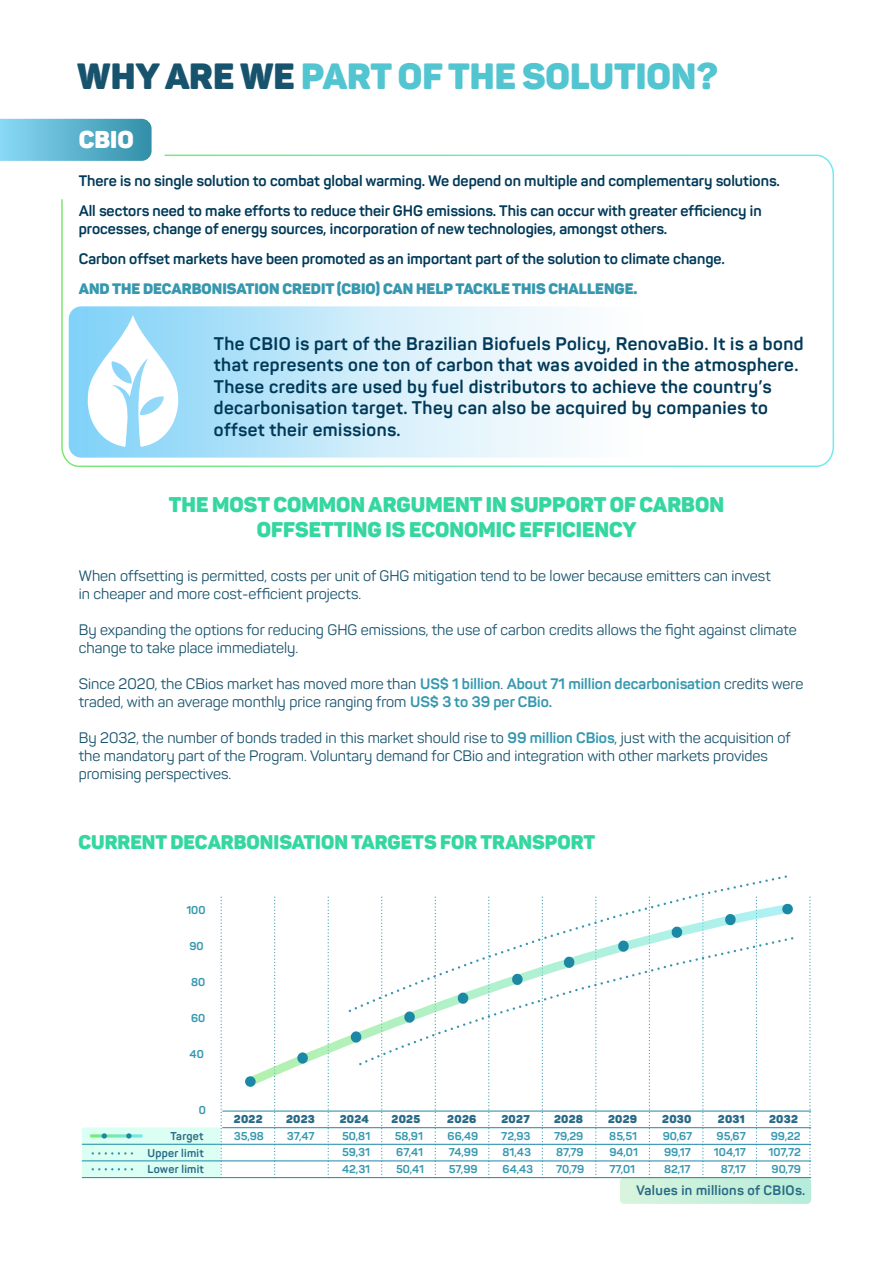
<style>
.page{position:relative;width:893px;height:1263px;background:#fff}
.page>*{position:absolute;margin:0;border:0;box-sizing:border-box;transform-origin:0 0}
.t1{font:900 36px "Panton";color:#52c5d1}
.t2{font:900 24px "Panton";color:#fff}
.t3{font:21px/25.2px "Panton Black Caps";color:#35d7a1;text-align:center}
.t4{font:900 19.5px "Panton";color:#35d7a1}
.t5{font:700 18px/21.6px "Panton";letter-spacing:.025em;color:#013958}
.t6{font:15px/18px "Panton";color:#18536d}
.t7{font:700 15px/30px "Panton";color:#013958}
.t8{font:15px "Panton Black Caps";color:#3598af}
.t9{font:700 13.5px "Panton";letter-spacing:.025em;color:#296a86}
.t10{font:700 11.25px "Panton";color:#3598af}
.t11{font:11.25px "Panton Black Caps";letter-spacing:.025em;color:#296a86}
.t12{font:700 11.25px/16.5px "Panton";letter-spacing:.025em;color:#296a86;text-align:justify}
.s1{color:#18536d}
.s2{font-weight:700;color:#3598af}
</style>
<div class="page">
<svg style="left:0;top:119px;width:152px;height:42px;background:#60b6d0"></svg>
<svg style="left:60px;top:154px;width:775px;height:313px"></svg>
<svg style="left:274px;top:896px;width:1px;height:279px"></svg>
<svg style="left:328px;top:896px;width:1px;height:279px"></svg>
<svg style="left:809px;top:896px;width:1px;height:279px"></svg>
<div style="left:620px;top:1177px;width:191px;height:27px;background:linear-gradient(to right,#d9f4dc,#b7ecda);border-radius:4px"></div>
<hr style="left:222px;top:1111px;width:589px;height:1px;background:#1c88a5">
<hr style="left:222px;top:1127px;width:589px;height:1px;background:#1c88a5">
<hr style="left:82px;top:1144px;width:729px;height:1px;background:#1c88a5">
<hr style="left:82px;top:1160px;width:729px;height:1px;background:#1c88a5">
<hr style="left:82px;top:1177px;width:729px;height:1px;background:#1c88a5">
<svg style="left:253px;top:904px;width:96px;height:181px"></svg>
<div style="left:245px;top:1076px;width:11px;height:11px;background:#1c88a5;border-radius:50%"></div>
<div style="left:297px;top:1052px;width:11px;height:12px;background:#1c88a5;border-radius:50%"></div>
<svg style="left:349px;top:875px;width:444px;height:303px"></svg>
<svg style="left:82px;top:896px;width:140px;height:282px"></svg>
<h1 class="t1" style="left:77px;top:53px;width:642px"><span class="s1">WHY ARE WE</span> PART OF THE SOLUTION?</h1>
<h2 class="t2" style="left:79px;top:124px;width:56px">CBIO</h2>
<p class="t7" style="left:79px;top:166px;width:703px">There is no single solution to combat global warming. We depend on multiple and complementary solutions.<br>All sectors need to make efforts to reduce their GHG emissions. This can occur with greater efficiency in</p>
<p class="t7" style="left:79px;top:214px;width:648px">processes, change of energy sources, incorporation of new technologies, amongst others.<br>Carbon offset markets have been promoted as an important part of the solution to climate change.</p>
<p class="t8" style="left:79px;top:279px;width:560px">AND THE DECARBONISATION CREDIT (CBIO) CAN HELP TACKLE THIS CHALLENGE.</p>
<p class="t5" style="left:214px;top:332px;width:591px">The CBIO is part of the Brazilian Biofuels Policy, RenovaBio. It is a bond that represents one ton of carbon that was avoided in the atmosphere.<br>These credits are used by fuel distributors to achieve the country’s decarbonisation target. They can also be acquired by companies to offset their emissions.</p>
<h3 class="t3" style="left:169px;top:492px;width:557px">THE MOST COMMON ARGUMENT IN SUPPORT OF CARBON<br>OFFSETTING IS ECONOMIC EFFICIENCY</h3>
<p class="t6" style="left:79px;top:566px;width:693px">When offsetting is permitted, costs per unit of GHG mitigation tend to be lower because emitters can invest in cheaper and more cost-efficient projects.</p>
<p class="t6" style="left:79px;top:620px;width:719px">By expanding the options for reducing GHG emissions, the use of carbon credits allows the fight against climate change to take place immediately.</p>
<p class="t6" style="left:79px;top:674px;width:726px">Since 2020, the CBios market has moved more than <span class="s2">US$ 1 billion</span>. <span class="s2">About 71 million decarbonisation</span> credits were traded, with an average monthly price ranging from <span class="s2">US$ 3 to 39 per CBio.</span></p>
<p class="t6" style="left:79px;top:728px;width:714px">By 2032, the number of bonds traded in this market should rise to <span class="s2">99 million CBios</span>, just with the acquisition of the mandatory part of the Program. Voluntary demand for CBio and integration with other markets provides promising perspectives.</p>
<h3 class="t4" style="left:78px;top:830px;width:518px">CURRENT DECARBONISATION TARGETS FOR TRANSPORT</h3>
<p class="t10" style="left:186px;top:903px;width:21px">100</p>
<p class="t10" style="left:189px;top:939px;width:16px">90</p>
<p class="t10" style="left:191px;top:975px;width:16px">80</p>
<p class="t10" style="left:191px;top:1011px;width:16px">60</p>
<p class="t10" style="left:190px;top:1047px;width:16px">40</p>
<p class="t10" style="left:199px;top:1103px;width:9px">0</p>
<p class="t12" style="left:148px;top:1128px;width:58px;text-indent:23px">Target Upper limit Lower limit</p>
<p class="t11" style="left:234px;top:1112px;width:30px">2022</p>
<p class="t11" style="left:286px;top:1112px;width:30px">2023</p>
<p class="t11" style="left:340px;top:1112px;width:31px">2024</p>
<p class="t11" style="left:392px;top:1112px;width:30px">2025</p>
<p class="t11" style="left:447px;top:1112px;width:31px">2026</p>
<p class="t11" style="left:501px;top:1112px;width:30px">2027</p>
<p class="t11" style="left:554px;top:1112px;width:31px">2028</p>
<p class="t11" style="left:608px;top:1112px;width:31px">2029</p>
<p class="t11" style="left:662px;top:1112px;width:31px">2030</p>
<p class="t11" style="left:718px;top:1112px;width:29px">2031</p>
<p class="t11" style="left:769px;top:1112px;width:30px">2032</p>
<p class="t10" style="left:234px;top:1129px;width:32px">35,98</p>
<p class="t10" style="left:287px;top:1129px;width:29px">37,47</p>
<p class="t10" style="left:342px;top:1129px;width:30px">50,81</p>
<p class="t10" style="left:395px;top:1129px;width:30px">58,91</p>
<p class="t10" style="left:448px;top:1129px;width:32px">66,49</p>
<p class="t10" style="left:501px;top:1129px;width:31px">72,93</p>
<p class="t10" style="left:554px;top:1129px;width:31px">79,29</p>
<p class="t10" style="left:609px;top:1129px;width:29px">85,51</p>
<p class="t10" style="left:663px;top:1129px;width:31px">90,67</p>
<p class="t10" style="left:716px;top:1129px;width:31px">95,67</p>
<p class="t10" style="left:771px;top:1129px;width:31px">99,22</p>
<p class="t10" style="left:342px;top:1145px;width:29px">59,31</p>
<p class="t10" style="left:396px;top:1145px;width:28px">67,41</p>
<p class="t10" style="left:449px;top:1145px;width:31px">74,99</p>
<p class="t10" style="left:503px;top:1145px;width:30px">81,43</p>
<p class="t10" style="left:556px;top:1145px;width:29px">87,79</p>
<p class="t10" style="left:609px;top:1145px;width:30px">94,01</p>
<p class="t10" style="left:664px;top:1145px;width:28px">99,17</p>
<p class="t10" style="left:342px;top:1162px;width:30px">42,31</p>
<p class="t10" style="left:396px;top:1162px;width:29px">50,41</p>
<p class="t10" style="left:449px;top:1162px;width:30px">57,99</p>
<p class="t10" style="left:503px;top:1162px;width:32px">64,43</p>
<p class="t10" style="left:556px;top:1162px;width:30px">70,79</p>
<p class="t10" style="left:609px;top:1162px;width:27px">77,01</p>
<p class="t10" style="left:664px;top:1162px;width:28px">82,17</p>
<p class="t10" style="left:714px;top:1145px;width:33px">104,17</p>
<p class="t10" style="left:768px;top:1145px;width:34px">107,72</p>
<p class="t10" style="left:721px;top:1162px;width:27px">87,17</p>
<p class="t10" style="left:771px;top:1162px;width:31px">90,79</p>
<p class="t9" style="left:636px;top:1182px;width:170px">Values in millions of CBIOs.</p>
</div>
